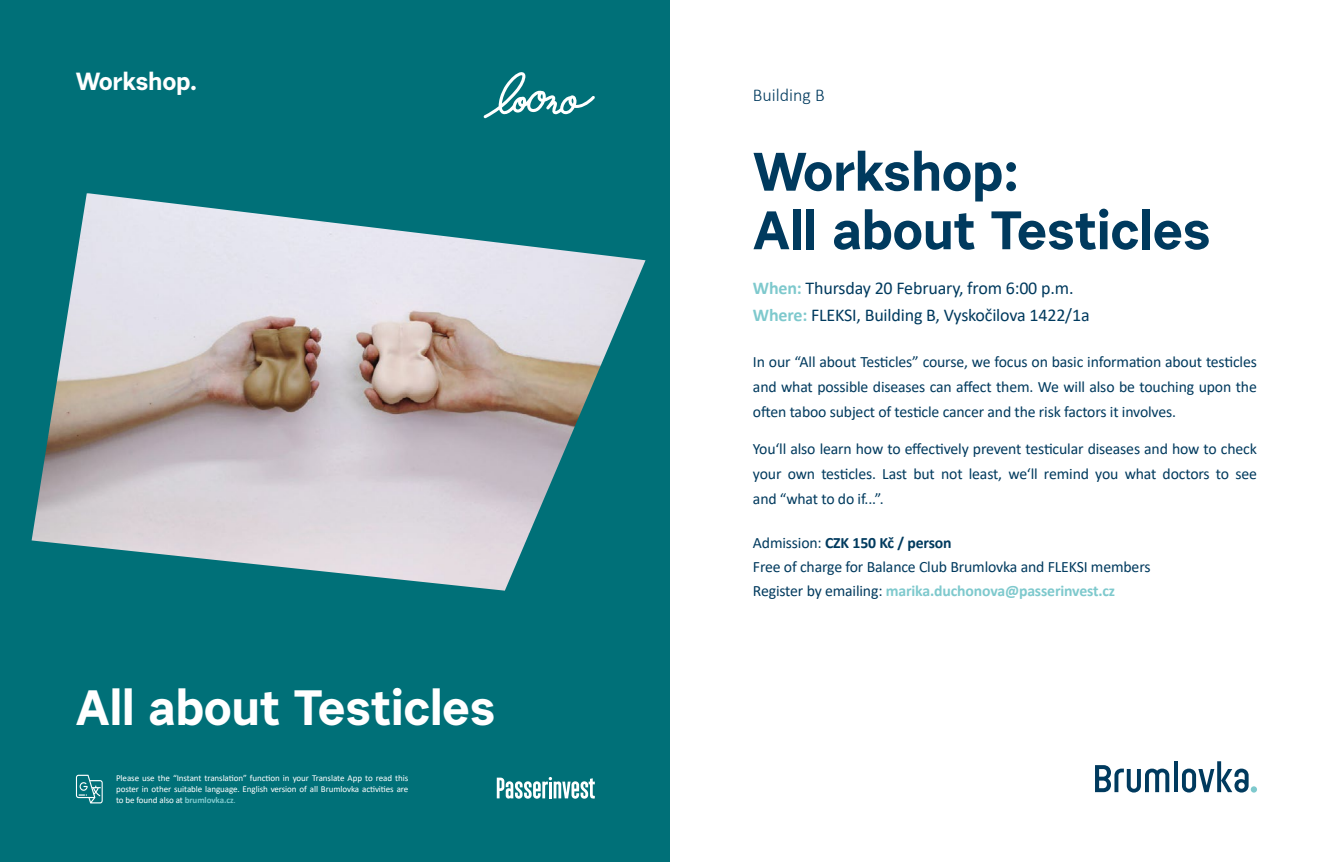
<style>
.page{position:relative;width:1340px;height:862px;background:#fff}
.page>*{position:absolute;margin:0;border:0;box-sizing:border-box;transform-origin:0 0}
.t1{font:700 54px/58.5px "Urban Grotesk Re Bo";letter-spacing:-.01em;color:#003a5e}
.t2{font:700 49.5px "Urban Grotesk Re Bo";letter-spacing:-.01em;color:#fff}
.t3{font:700 24.75px "Urban Grotesk Re Bo";letter-spacing:-.01em;color:#fff}
.t4{font:18px/26.3px "Calibri";letter-spacing:-.01em;color:#003a5e}
.t5{font:300 18px "Calibri";color:#003a5e}
.t6{font:15.75px/24.8px "Calibri";letter-spacing:-.01em;color:#003a5e;text-align:justify}
.t7{font:9px/10.8px "Calibri";letter-spacing:-.01em;color:#fff;text-align:justify}
.s1{font-weight:700;color:#7ec9cd}
.s2{color:#7ec9cd}
.s3{font-weight:700}
</style>
<div class="page">
<div style="left:0;top:0;width:670px;height:861px;background:#007078"></div>
<svg style="left:76px;top:774px;width:27px;height:29px"></svg>
<svg style="left:497px;top:777px;width:98px;height:21px"></svg>
<svg style="left:1095px;top:765px;width:74px;height:27px"></svg>
<svg style="left:1174px;top:761px;width:3px;height:30px"></svg>
<svg style="left:1182px;top:761px;width:66px;height:31px"></svg>
<svg style="left:1250px;top:785px;width:6px;height:7px"></svg>
<img style="left:32px;top:193px;width:613px;height:397px">
<svg style="left:483px;top:72px;width:112px;height:46px"></svg>
<h3 class="t3" style="left:76px;top:66px;width:123px">Workshop.</h3>
<h2 class="t2" style="left:76px;top:675px;width:421px">All about Testicles</h2>
<p class="t7" style="left:116px;top:772px;width:294px">Please use the “Instant translation” function in your Translate App to read this poster in other suitable language. English version of all Brumlovka activities are to be found also at <span class="s1">brumlovka.cz</span><span class="s2">.</span></p>
<p class="t5" style="left:753px;top:84px;width:73px">Building B</p>
<h1 class="t1" style="left:753px;top:141px;width:459px">Workshop:<br>All about Testicles</h1>
<p class="t4" style="left:753px;top:274px;width:338px"><span class="s1">When:</span> Thursday 20 February, from 6:00 p.m.<br><span class="s1">Where:</span> FLEKSI, Building B, Vyskočilova 1422/1a</p>
<p class="t6" style="left:753px;top:349px;width:505px">In our “All about Testicles” course, we focus on basic information about testicles and what possible diseases can affect them. We will also be touching upon the often taboo subject of testicle cancer and the risk factors it involves.</p>
<p class="t6" style="left:753px;top:436px;width:505px">You‘ll also learn how to effectively prevent testicular diseases and how to check your own testicles. Last but not least, we‘ll remind you what doctors to see and “what to do if...”.</p>
<p class="t6" style="left:753px;top:529px;width:399px;line-height:24.1px;text-align:left">Admission: <span class="s3">CZK 150 Kč / person<br></span>Free of charge for Balance Club Brumlovka and FLEKSI members<br>Register by emailing: <span class="s1">marika.duchonova@passerinvest.cz</span></p>
</div>
